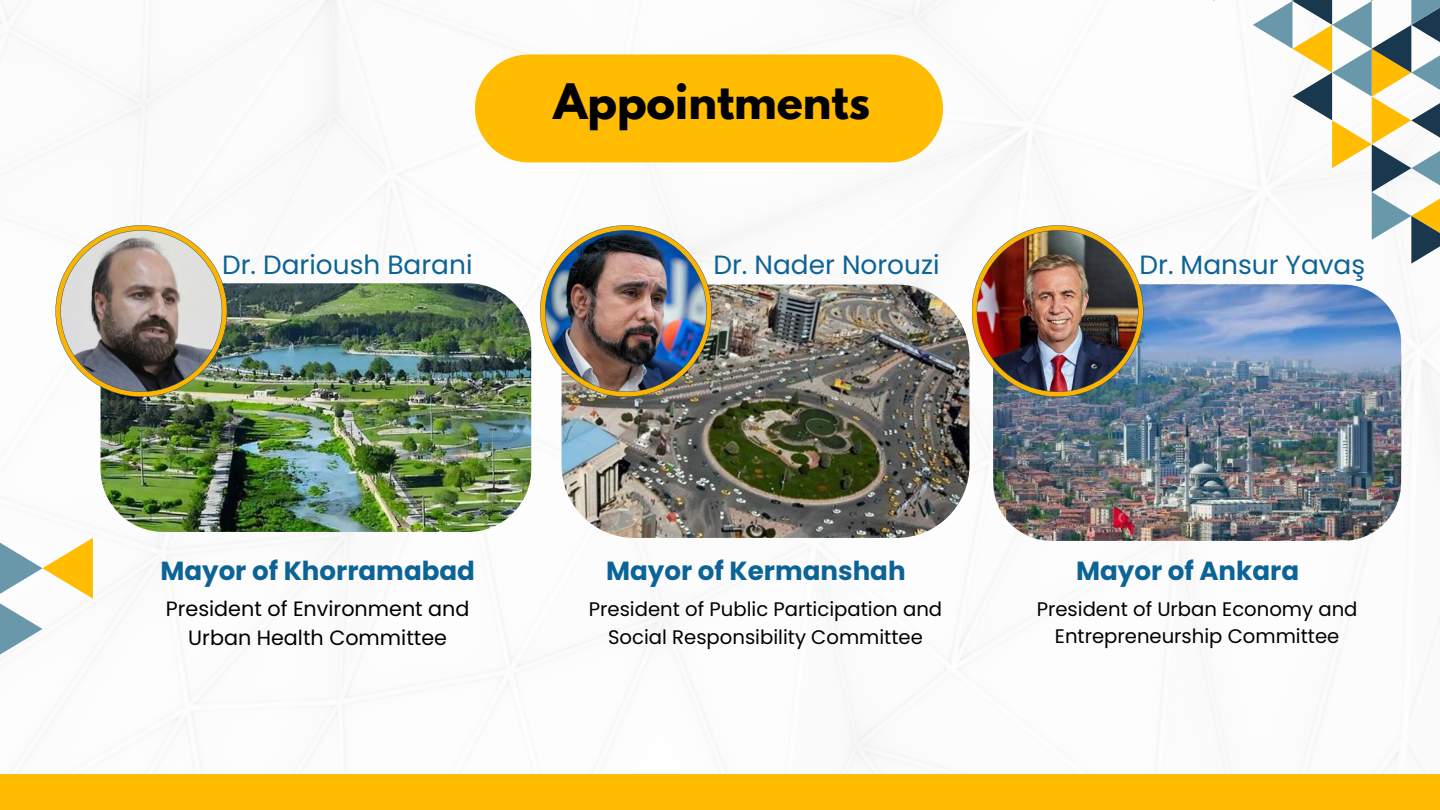
<style>
.page{position:relative;width:1440px;height:810px;background:#fff}
.page>*{position:absolute;margin:0;border:0;box-sizing:border-box;transform-origin:0 0}
.t1{font:700 43.3px "League Spartan";color:#000}
.t2{font:26.4px "Poppins";color:#0c6496}
.t3{font:700 26.2px "Poppins";color:#0c6496}
.t4{font:20.7px/28.6px "Poppins";color:#000;text-align:center}
.t5{font:19.6px/27.4px "Poppins";color:#000;text-align:center}
</style>
<div class="page">
<img style="left:0;top:0;width:1440px;height:774px">
<div style="left:0;top:774px;width:1440px;height:36px;background:#ffbc00"></div>
<svg style="left:1213px;top:0;width:227px;height:264px"></svg>
<svg style="left:0;top:538px;width:93px;height:121px"></svg>
<div style="left:475px;top:54px;width:468px;height:108px;background:#ffbc00;border-radius:54px"></div>
<img style="left:101px;top:283px;width:430px;height:249px;border-radius:63px">
<img style="left:562px;top:285px;width:407px;height:253px;border-radius:73px">
<img style="left:55px;top:225px;width:172px;height:172px">
<img style="left:540px;top:225px;width:172px;height:172px">
<img style="left:993px;top:285px;width:408px;height:256px;border-radius:58px">
<img style="left:972px;top:225px;width:171px;height:172px">
<h1 class="t1" style="left:553px;top:80px;width:318px">Appointments</h1>
<h2 class="t2" style="left:222px;top:246px;width:252px">Dr. Darioush Barani</h2>
<h2 class="t2" style="left:713px;top:246px;width:228px">Dr. Nader Norouzi</h2>
<h2 class="t2" style="left:1140px;top:246px;width:227px">Dr. Mansur Yavaş</h2>
<h3 class="t3" style="left:160px;top:553px;width:316px">Mayor of Khorramabad</h3>
<h3 class="t3" style="left:606px;top:553px;width:301px">Mayor of Kermanshah</h3>
<p class="t4" style="left:166px;top:595px;width:305px">President of Environment and<br>Urban Health Committee</p>
<p class="t5" style="left:589px;top:596px;width:355px">President of Public Participation and<br>Social Responsibility Committee</p>
<h3 class="t3" style="left:1076px;top:553px;width:225px">Mayor of Ankara</h3>
<p class="t5" style="left:1037px;top:595px;width:322px;line-height:27px">President of Urban Economy and<br>Entrepreneurship Committee</p>
</div>
